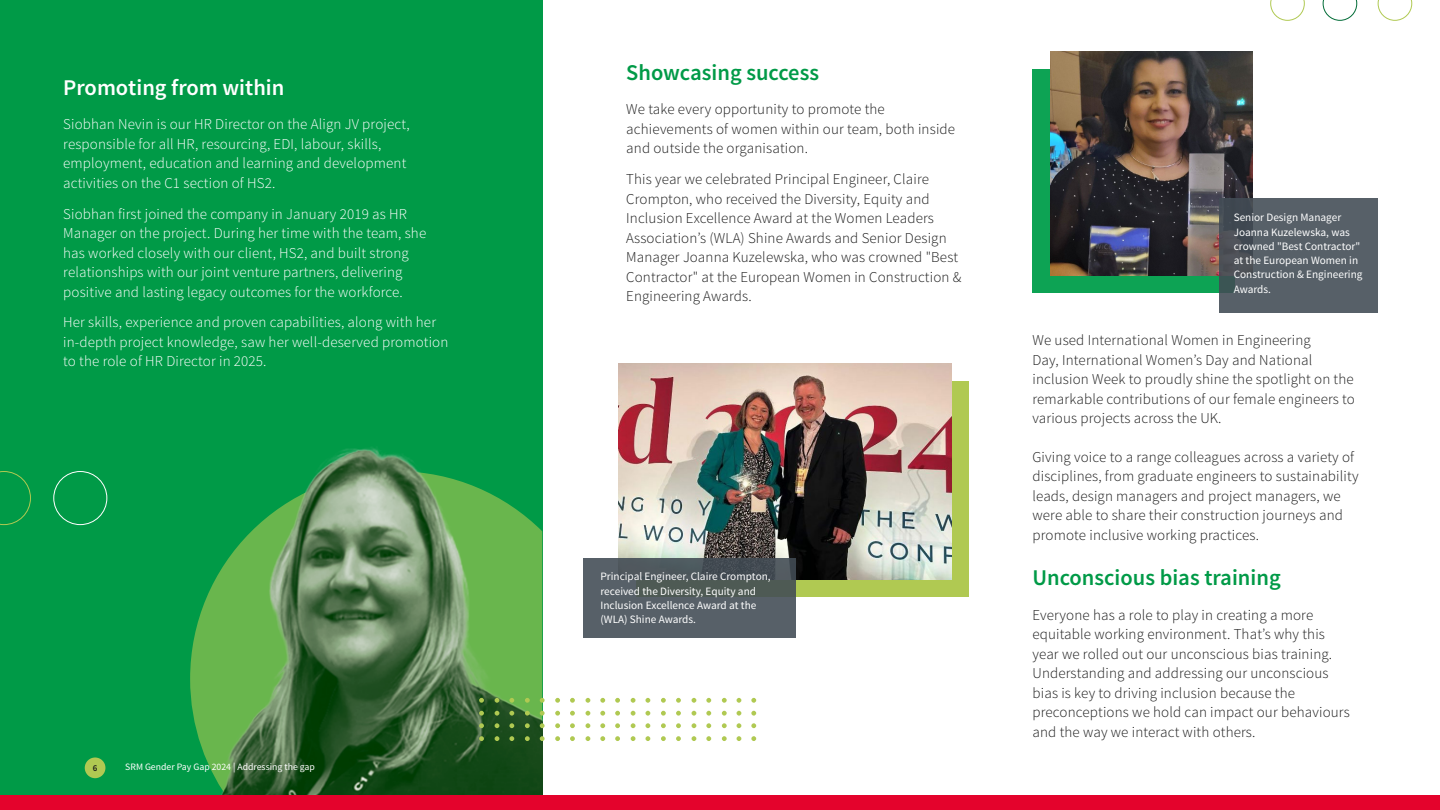
<style>
.page{position:relative;width:1440px;height:810px;background:#fff}
.page>*{position:absolute;margin:0;border:0;box-sizing:border-box;transform-origin:0 0}
.t1{font:600 22.5px "Source Sans Pro";color:#009a47}
.t2{font:600 22.5px "Source Sans Pro";color:#fff}
.t3{font:300 15px/19.5px "Source Sans Pro";letter-spacing:.01em;color:#1a1a1a}
.t4{font:300 15px/19.5px "Source Sans Pro";letter-spacing:.01em;color:#fff}
.t5{font:11.25px/14.2px "Source Sans Pro";color:#fff}
.t6{font:9.75px "Source Sans Pro";color:#fff}
.t7{font:600 9px "Source Sans Pro";color:#1a1a1a}
</style>
<div class="page">
<div style="left:0;top:0;width:542px;height:805px;background:#009a47"></div>
<div style="left:1032px;top:69px;width:203px;height:224px;background:#0da354"></div>
<div style="left:636px;top:381px;width:333px;height:215px;background:#b0c952"></div>
<img style="left:190px;top:447px;width:352px;height:348px">
<div style="left:0;top:795px;width:1440px;height:15px;background:#e4032c"></div>
<img style="left:619px;top:363px;width:332px;height:216px">
<svg style="left:479px;top:698px;width:5px;height:5px"></svg>
<svg style="left:495px;top:698px;width:4px;height:5px"></svg>
<svg style="left:509px;top:698px;width:5px;height:5px"></svg>
<svg style="left:525px;top:698px;width:5px;height:5px"></svg>
<svg style="left:540px;top:698px;width:5px;height:5px"></svg>
<svg style="left:555px;top:698px;width:5px;height:5px"></svg>
<svg style="left:570px;top:698px;width:5px;height:5px"></svg>
<svg style="left:586px;top:698px;width:4px;height:5px"></svg>
<svg style="left:600px;top:698px;width:5px;height:5px"></svg>
<svg style="left:615px;top:698px;width:5px;height:5px"></svg>
<svg style="left:631px;top:698px;width:4px;height:5px"></svg>
<svg style="left:645px;top:698px;width:5px;height:5px"></svg>
<svg style="left:661px;top:698px;width:5px;height:5px"></svg>
<svg style="left:479px;top:711px;width:5px;height:5px"></svg>
<svg style="left:495px;top:711px;width:4px;height:5px"></svg>
<svg style="left:509px;top:711px;width:5px;height:5px"></svg>
<svg style="left:525px;top:711px;width:5px;height:5px"></svg>
<svg style="left:540px;top:711px;width:5px;height:5px"></svg>
<svg style="left:555px;top:711px;width:5px;height:5px"></svg>
<svg style="left:570px;top:711px;width:5px;height:5px"></svg>
<svg style="left:586px;top:711px;width:4px;height:5px"></svg>
<svg style="left:600px;top:711px;width:5px;height:5px"></svg>
<svg style="left:615px;top:711px;width:5px;height:5px"></svg>
<svg style="left:631px;top:711px;width:4px;height:5px"></svg>
<svg style="left:645px;top:711px;width:5px;height:5px"></svg>
<svg style="left:661px;top:711px;width:5px;height:5px"></svg>
<svg style="left:479px;top:723px;width:5px;height:5px"></svg>
<svg style="left:495px;top:723px;width:4px;height:5px"></svg>
<svg style="left:509px;top:723px;width:5px;height:5px"></svg>
<svg style="left:525px;top:723px;width:5px;height:5px"></svg>
<svg style="left:540px;top:723px;width:5px;height:5px"></svg>
<svg style="left:555px;top:723px;width:5px;height:5px"></svg>
<svg style="left:570px;top:723px;width:5px;height:5px"></svg>
<svg style="left:586px;top:723px;width:4px;height:5px"></svg>
<svg style="left:600px;top:723px;width:5px;height:5px"></svg>
<svg style="left:615px;top:723px;width:5px;height:5px"></svg>
<svg style="left:631px;top:723px;width:4px;height:5px"></svg>
<svg style="left:645px;top:723px;width:5px;height:5px"></svg>
<svg style="left:661px;top:723px;width:5px;height:5px"></svg>
<svg style="left:479px;top:736px;width:5px;height:5px"></svg>
<svg style="left:495px;top:736px;width:4px;height:5px"></svg>
<svg style="left:509px;top:736px;width:5px;height:5px"></svg>
<svg style="left:525px;top:736px;width:5px;height:5px"></svg>
<svg style="left:540px;top:736px;width:5px;height:5px"></svg>
<svg style="left:555px;top:736px;width:5px;height:5px"></svg>
<svg style="left:570px;top:736px;width:5px;height:5px"></svg>
<svg style="left:586px;top:736px;width:4px;height:5px"></svg>
<svg style="left:600px;top:736px;width:5px;height:5px"></svg>
<svg style="left:615px;top:736px;width:5px;height:5px"></svg>
<svg style="left:631px;top:736px;width:4px;height:5px"></svg>
<svg style="left:645px;top:736px;width:5px;height:5px"></svg>
<svg style="left:661px;top:736px;width:5px;height:5px"></svg>
<svg style="left:676px;top:698px;width:5px;height:5px"></svg>
<svg style="left:692px;top:698px;width:4px;height:5px"></svg>
<svg style="left:706px;top:698px;width:5px;height:5px"></svg>
<svg style="left:722px;top:698px;width:5px;height:5px"></svg>
<svg style="left:676px;top:711px;width:5px;height:5px"></svg>
<svg style="left:692px;top:711px;width:4px;height:5px"></svg>
<svg style="left:706px;top:711px;width:5px;height:5px"></svg>
<svg style="left:722px;top:711px;width:5px;height:5px"></svg>
<svg style="left:676px;top:723px;width:5px;height:5px"></svg>
<svg style="left:692px;top:723px;width:4px;height:5px"></svg>
<svg style="left:706px;top:723px;width:5px;height:5px"></svg>
<svg style="left:722px;top:723px;width:5px;height:5px"></svg>
<svg style="left:676px;top:736px;width:5px;height:5px"></svg>
<svg style="left:692px;top:736px;width:4px;height:5px"></svg>
<svg style="left:706px;top:736px;width:5px;height:5px"></svg>
<svg style="left:722px;top:736px;width:5px;height:5px"></svg>
<svg style="left:737px;top:698px;width:4px;height:5px"></svg>
<svg style="left:751px;top:698px;width:5px;height:5px"></svg>
<svg style="left:737px;top:711px;width:4px;height:5px"></svg>
<svg style="left:751px;top:711px;width:5px;height:5px"></svg>
<svg style="left:737px;top:723px;width:4px;height:5px"></svg>
<svg style="left:751px;top:723px;width:5px;height:5px"></svg>
<svg style="left:737px;top:736px;width:4px;height:5px"></svg>
<svg style="left:751px;top:736px;width:5px;height:5px"></svg>
<img style="left:1050px;top:52px;width:202px;height:223px">
<svg style="left:583px;top:558px;width:212px;height:80px;fill:#576068"></svg>
<svg style="left:1219px;top:198px;width:159px;height:114px;fill:#576068"></svg>
<svg style="left:1270px;top:0;width:35px;height:21px"></svg>
<svg style="left:1323px;top:0;width:34px;height:21px"></svg>
<svg style="left:1378px;top:0;width:34px;height:21px"></svg>
<div style="left:53px;top:471px;width:54px;height:54px;border:1px solid #fff;border-radius:50%"></div>
<svg style="left:0;top:471px;width:31px;height:54px"></svg>
<div style="left:85px;top:757px;width:20px;height:21px;background:#b0c952;border-radius:50%"></div>
<h1 class="t2" style="left:63px;top:73px;width:223px">Promoting from within</h1>
<p class="t4" style="left:63px;top:115px;width:348px">Siobhan Nevin is our HR Director on the Align JV project, responsible for all HR, resourcing, EDI, labour, skills, employment, education and learning and development activities on the C1 section of HS2.</p>
<p class="t4" style="left:63px;top:204px;width:365px">Siobhan first joined the company in January 2019 as HR Manager on the project. During her time with the team, she has worked closely with our client, HS2, and built strong relationships with our joint venture partners, delivering positive and lasting legacy outcomes for the workforce.</p>
<p class="t4" style="left:63px;top:313px;width:387px">Her skills, experience and proven capabilities, along with her in-depth project knowledge, saw her well-deserved promotion to the role of HR Director in 2025.</p>
<p class="t7" style="left:93px;top:762px;width:6px">6</p>
<p class="t6" style="left:125px;top:761px;width:191px">SRM Gender Pay Gap 2024 | Addressing the gap</p>
<h1 class="t1" style="left:626px;top:58px;width:194px">Showcasing success</h1>
<p class="t3" style="left:626px;top:100px;width:330px">We take every opportunity to promote the achievements of women within our team, both inside and outside the organisation.</p>
<p class="t3" style="left:626px;top:169px;width:337px">This year we celebrated Principal Engineer, Claire Crompton, who received the Diversity, Equity and Inclusion Excellence Award at the Women Leaders Association’s (WLA) Shine Awards and Senior Design Manager Joanna Kuzelewska, who was crowned "Best Contractor" at the European Women in Construction &amp; Engineering Awards.</p>
<p class="t5" style="left:601px;top:570px;width:172px">Principal Engineer, Claire Crompton, received the Diversity, Equity and<br>Inclusion Excellence Award at the (WLA) Shine Awards.</p>
<p class="t5" style="left:1234px;top:211px;width:130px">Senior Design Manager<br>Joanna Kuzelewska, was crowned "Best Contractor" at the European Women in<br>Construction &amp; Engineering<br>Awards.</p>
<p class="t3" style="left:1032px;top:330px;width:324px">We used International Women in Engineering<br>Day, International Women’s Day and National inclusion Week to proudly shine the spotlight on the remarkable contributions of our female engineers to various projects across the UK.</p>
<p class="t3" style="left:1032px;top:447px;width:328px">Giving voice to a range colleagues across a variety of disciplines, from graduate engineers to sustainability leads, design managers and project managers, we were able to share their construction journeys and promote inclusive working practices.</p>
<h1 class="t1" style="left:1032px;top:564px;width:250px">Unconscious bias training</h1>
<p class="t3" style="left:1032px;top:605px;width:319px">Everyone has a role to play in creating a more equitable working environment. That’s why this year we rolled out our unconscious bias training.<br>Understanding and addressing our unconscious bias is key to driving inclusion because the preconceptions we hold can impact our behaviours and the way we interact with others.</p>
</div>
